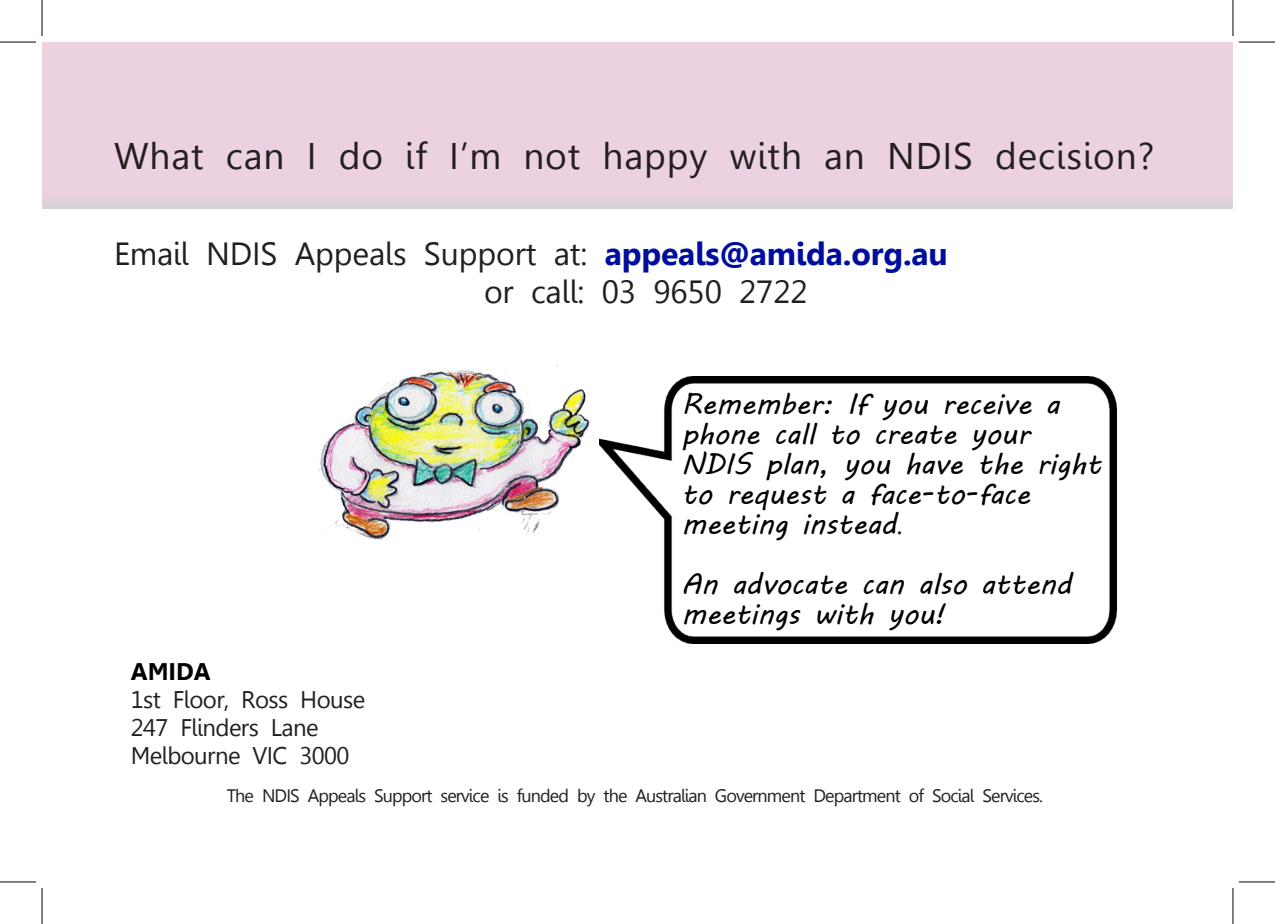
<style>
.page{position:relative;width:1275px;height:924px;background:#fff}
.page>*{position:absolute;margin:0;border:0;box-sizing:border-box;transform-origin:0 0}
.t1{font:37px "Leelawadee";letter-spacing:.025em;color:#231f20}
.t2{font:32px/38px "Leelawadee";letter-spacing:-.005em;color:#231f20}
.t3{font:29px/30px "MV Boli";color:#000}
.t4{font:24px/28px "Leelawadee";letter-spacing:-.025em;color:#231f20}
.t5{font:18px "Leelawadee";letter-spacing:-.05em;color:#231f20}
.s1{font-weight:700;color:#000e9d}
.s2{font-family:"Leelawadee";color:#231f20}
.s3{font-weight:700;color:#000}
</style>
<div class="page">
<img style="left:319px;top:365px;width:271px;height:174px">
<img style="left:599px;top:376px;width:517px;height:267px">
<div style="left:42px;top:42px;width:1191px;height:168px;background:#ecd1e1"></div>
<hr style="left:0;top:42px;width:36px;height:1px;background:#000">
<hr style="left:1239px;top:42px;width:36px;height:1px;background:#000">
<hr style="left:0;top:881px;width:36px;height:1px;background:#000">
<hr style="left:1239px;top:881px;width:36px;height:1px;background:#000">
<hr style="left:42px;top:0;width:1px;height:36px;background:#000">
<hr style="left:42px;top:887px;width:1px;height:36px;background:#000">
<hr style="left:1232px;top:0;width:1px;height:36px;background:#000">
<hr style="left:1232px;top:887px;width:1px;height:36px;background:#000">
<p class="t1" style="left:114px;top:135px;width:1041px">What can I do if I’m not happy with an NDIS decision?</p>
<p class="t2" style="left:484px;top:235px;width:465px;text-indent:-370px">Email NDIS Appeals Support at: <span class="s1">appeals@amida.org.au </span>or call: 03 9650 2722</p>
<p class="t3" style="left:681px;top:388px;width:379px">Remember: If you receive a phone call to create your</p>
<p class="t3" style="left:681px;top:448px;width:421px">NDIS plan, you have the right to request a face-to-face meeting instead<span class="s2">.</span></p>
<p class="t3" style="left:681px;top:568px;width:392px">An advocate can also attend meetings with you!</p>
<p class="t4" style="left:131px;top:657px;width:236px"><span class="s3">AMIDA<br></span>1st Floor, Ross House</p>
<p class="t4" style="left:131px;top:713px;width:189px">247 Flinders Lane</p>
<p class="t4" style="left:131px;top:741px;width:220px">Melbourne VIC 3000</p>
<p class="t5" style="left:227px;top:785px;width:817px">The NDIS Appeals Support service is funded by the Australian Government Department of Social Services.</p>
</div>
